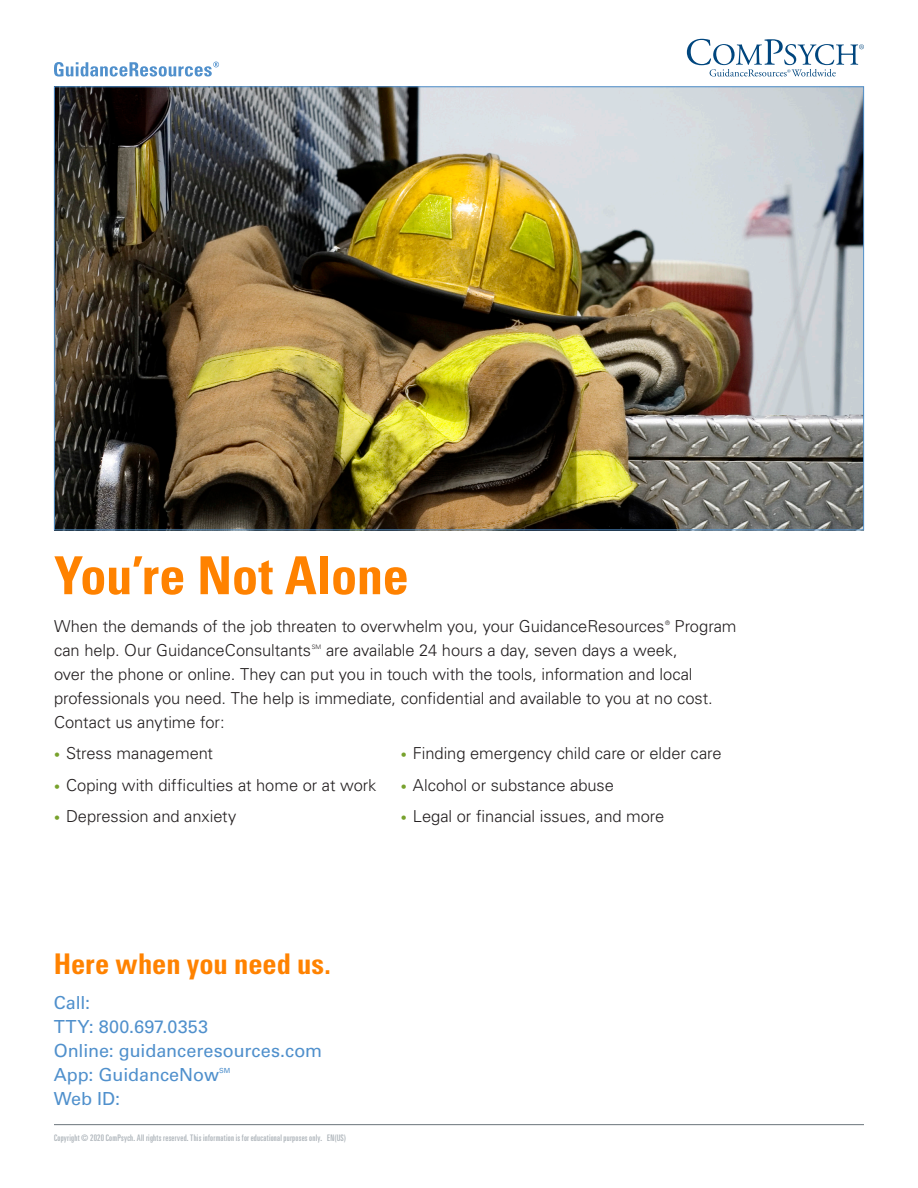
<style>
.page{position:relative;width:918px;height:1188px;background:#fff}
.page>*{position:absolute;margin:0;border:0;box-sizing:border-box;transform-origin:0 0}
.t1{font:700 condensed 52.5px "Univers LT Std";letter-spacing:-.01em;color:#ff8200}
.Call_to_action{font:700 condensed 28.5px "Univers LT Std";letter-spacing:-.005em;color:#ff8200}
.contact_info{font:18px "Univers LT Std";color:#5090cc}
.Body_Copy{font:300 16.5px/24px "Univers LT Std";letter-spacing:-.005em;color:#231f20}
.t2{font:ultra-condensed 9px "Univers LT Std";letter-spacing:.03em;color:#adb4ba}
.contact_info-2{font:7.05px "Univers LT Std";color:#5090cc}
.Body_Copy-2{font:300 6.15px "Univers LT Std";color:#231f20}
.s1{font-size:12px;color:#78a22d}
</style>
<div class="page">
<img style="left:56px;top:88px;width:806px;height:440px">
<hr style="left:54px;top:1124px;width:810px;height:1px;background:#6a747b">
<svg style="left:687px;top:39px;width:177px;height:38px"></svg>
<svg style="left:54px;top:62px;width:165px;height:15px"></svg>
<p class="t1" style="left:54px;top:543px;width:356px">You’re Not Alone</p>
<p class="Body_Copy" style="left:54px;top:614px;width:612px">When the demands of the job threaten to overwhelm you, your GuidanceResources</p>
<p class="Body_Copy-2" style="left:665px;top:619px;width:6px">®</p>
<p class="Body_Copy" style="left:675px;top:614px;width:64px">Program</p>
<p class="Body_Copy" style="left:54px;top:638px;width:259px">can help. Our GuidanceConsultants</p>
<p class="Body_Copy-2" style="left:312px;top:643px;width:11px">SM</p>
<p class="Body_Copy" style="left:54px;top:638px;width:660px;text-indent:272px">are available 24 hours a day, seven days a week, over the phone or online. They can put you in touch with the tools, information and local professionals you need. The help is immediate, confidential and available to you at no cost.<br>Contact us anytime for:</p>
<p class="Body_Copy" style="left:54px;top:741px;width:161px"><span class="s1">•</span> Stress management</p>
<p class="Body_Copy" style="left:54px;top:773px;width:324px"><span class="s1">•</span> Coping with difficulties at home or at work</p>
<p class="Body_Copy" style="left:54px;top:805px;width:184px"><span class="s1">•</span> Depression and anxiety</p>
<p class="Body_Copy" style="left:401px;top:741px;width:322px"><span class="s1">•</span> Finding emergency child care or elder care</p>
<p class="Body_Copy" style="left:401px;top:773px;width:215px"><span class="s1">•</span> Alcohol or substance abuse</p>
<p class="Body_Copy" style="left:401px;top:805px;width:265px"><span class="s1">•</span> Legal or financial issues, and more</p>
<p class="Call_to_action" style="left:54px;top:947px;width:279px">Here when you need us.</p>
<p class="contact_info" style="left:54px;top:992px;width:38px">Call:</p>
<p class="contact_info" style="left:54px;top:1016px;width:156px">TTY: 800.697.0353</p>
<p class="contact_info" style="left:54px;top:1040px;width:270px">Online: guidanceresources.com</p>
<p class="contact_info" style="left:54px;top:1064px;width:167px">App: GuidanceNow</p>
<p class="contact_info-2" style="left:219px;top:1066px;width:13px">SM</p>
<p class="contact_info" style="left:54px;top:1088px;width:68px">Web ID:</p>
<p class="t2" style="left:54px;top:1132px;width:294px">Copyright © 2020 ComPsych. All rights reserved. This information is for educational purposes only. EN(US)</p>
</div>
